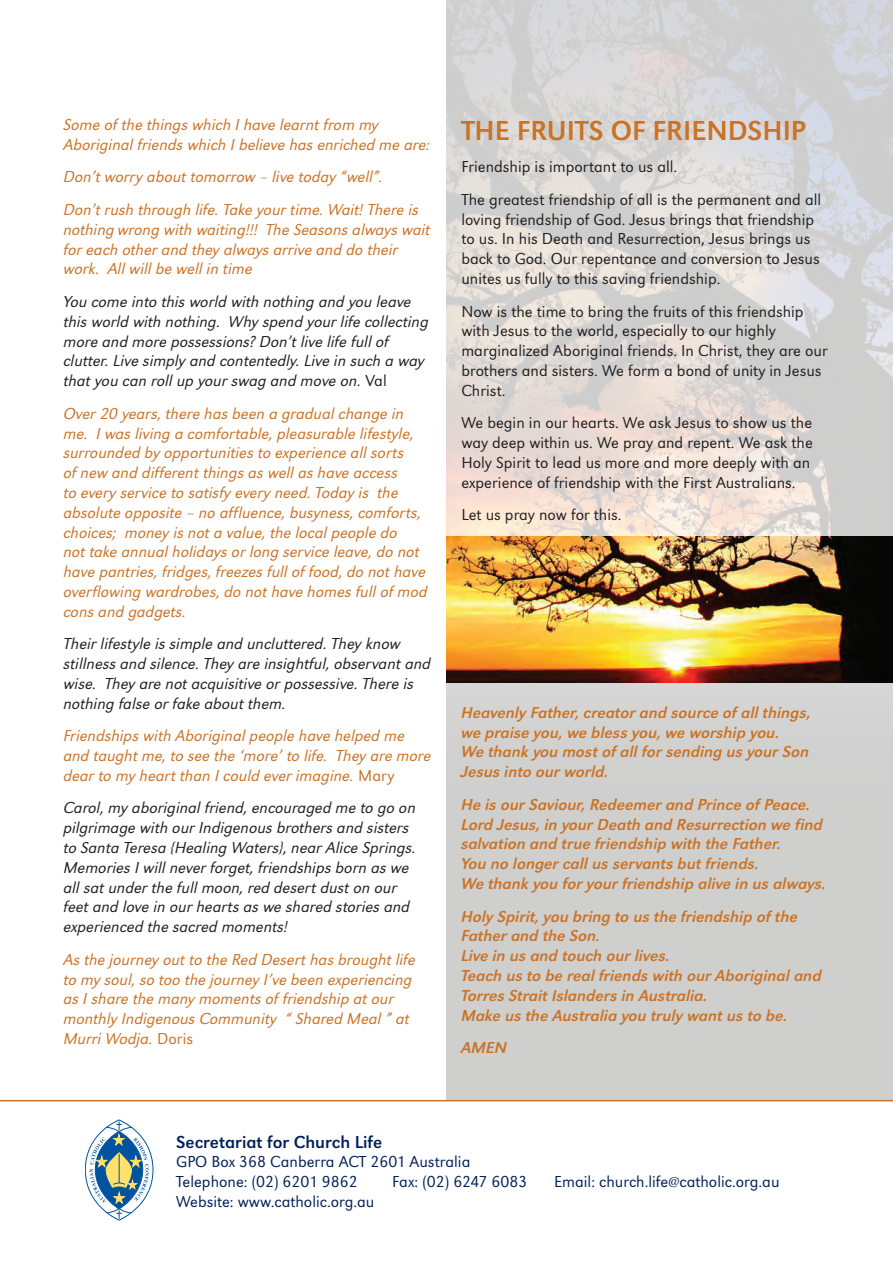
<style>
.page{position:relative;width:893px;height:1263px;background:#fff}
.page>*{position:absolute;margin:0;border:0;box-sizing:border-box;transform-origin:0 0}
.t1{font:28.5px "URW Grotesk T";color:#cb7224}
.t2{font:18px "URW Grotesk T";color:#002158}
.t3{font:16.5px/19.8px "URW Grotesk T Ligh Obli";color:#cb7224}
.t4{font:16.5px/19.8px "URW Grotesk T Ligh Obli";color:#231f20}
.t5{font:16.5px/19.8px "URW Grotesk T Ligh";color:#231f20}
.t6{font:16.5px/19.8px "URW Grotesk T Regu Obli";color:#cb7224}
.t7{font:16.5px/19.8px "URW Grotesk T Ligh";color:#002158}
.s1{font-family:"URW Grotesk T Ligh"}
</style>
<div class="page">
<img style="left:446px;top:0;width:447px;height:537px">
<div style="left:446px;top:588px;width:447px;height:513px;background:#cfcfce"></div>
<hr style="left:0;top:1100px;width:893px;height:1px;background:#cb7224">
<svg style="left:85px;top:1120px;width:68px;height:100px"></svg>
<div style="left:85px;top:1120px;width:68px;height:100px;border:1px solid #0153a0;border-radius:50%"></div>
<svg style="left:90px;top:1122px;width:59px;height:96px"></svg>
<img style="left:446px;top:537px;width:447px;height:145px">
<p class="t3" style="left:64px;top:115px;width:368px">Some of the things which I have learnt from my<br>Aboriginal friends which I believe has enriched me are:</p>
<p class="t3" style="left:64px;top:161px;width:357px;line-height:32.5px">Don’t worry about tomorrow – live today “well”.<br>Don’t rush through life. Take your time. Wait! There is</p>
<p class="t3" style="left:64px;top:219px;width:368px">nothing wrong with waiting!!! The Seasons always wait for each other and they always arrive and do their work. All will be well in time</p>
<p class="t4" style="left:64px;top:291px;width:367px">You come into this world with nothing and you leave this world with nothing. Why spend your life collecting more and more possessions? Don’t live life full of clutter. Live simply and contentedly. Live in such a way that you can roll up your swag and move on. <span class="s1">Val</span></p>
<p class="t3" style="left:64px;top:403px;width:366px">Over 20 years, there has been a gradual change in me. I was living a comfortable, pleasurable lifestyle, surrounded by opportunities to experience all sorts<br>of new and different things as well as have access<br>to every service to satisfy every need. Today is the absolute opposite – no affluence, busyness, comforts, choices; money is not a value, the local people do<br>not take annual holidays or long service leave, do not have pantries, fridges, freezes full of food, do not have overflowing wardrobes, do not have homes full of mod cons and gadgets.</p>
<p class="t4" style="left:64px;top:634px;width:369px">Their lifestyle is simple and uncluttered. They know stillness and silence. They are insightful, observant and wise. They are not acquisitive or possessive. There is nothing false or fake about them.</p>
<p class="t3" style="left:64px;top:726px;width:369px">Friendships with Aboriginal people have helped me and taught me, to see the ‘more’ to life. They are more dear to my heart than I could ever imagine. <span class="s1">Mary</span></p>
<p class="t4" style="left:64px;top:798px;width:354px">Carol, my aboriginal friend, encouraged me to go on pilgrimage with our Indigenous brothers and sisters to Santa Teresa {Healing Waters}, near Alice Springs.<br>Memories I will never forget, friendships born as we all sat under the full moon, red desert dust on our feet and love in our hearts as we shared stories and experienced the sacred moments!</p>
<p class="t3" style="left:64px;top:949px;width:354px">As the journey out to the Red Desert has brought life to my soul, so too the journey I’ve been experiencing as I share the many moments of friendship at our monthly Indigenous Community “ Shared Meal ” at Murri Wodja. <span class="s1">Doris</span></p>
<h1 class="t1" style="left:461px;top:114px;width:222px">THE FRUITS OF FRIENDS</h1>
<h1 class="t1" style="left:762px;top:114px;width:45px">HIP</h1>
<p class="t5" style="left:461px;top:150px;width:361px;line-height:32.5px">Friendship is important to us all.<br>The greatest friendship of all is the permanent and all</p>
<p class="t5" style="left:461px;top:209px;width:360px">loving friendship of God. Jesus brings that friendship to us. In his Death and Resurrection, Jesus brings us back to God. Our repentance and conversion to Jesus unites us fully to this saving friendship.</p>
<p class="t5" style="left:461px;top:301px;width:368px">Now is the time to bring the fruits of this friendship with Jesus to the world, especially to our highly marginalized Aboriginal friends. In Christ, they are our brothers and sisters. We form a bond of unity in Jesus Christ.</p>
<p class="t5" style="left:461px;top:413px;width:353px">We begin in our hearts. We ask Jesus to show us the way deep within us. We pray and repent. We ask the Holy Spirit to lead us more and more deeply with an experience of friendship with the First Australians.</p>
<p class="t5" style="left:461px;top:505px;width:162px">Let us pray now for this.</p>
<p class="t6" style="left:461px;top:702px;width:351px">Heavenly Father, creator and source of all things, we praise you, we bless you, we worship you.<br>We thank you most of all for sending us your Son Jesus into our world.</p>
<p class="t6" style="left:461px;top:794px;width:366px">He is our Saviour, Redeemer and Prince of Peace.<br>Lord Jesus, in your Death and Resurrection we find salvation and true friendship with the Father.<br>You no longer call us servants but friends.<br>We thank you for your friendship alive in us always.</p>
<p class="t6" style="left:461px;top:906px;width:362px">Holy Spirit, you bring to us the friendship of the Father and the Son.<br>Live in us and touch our lives.<br>Teach us to be real friends with our Aboriginal and Torres Strait Islanders in Australia.<br>Make us the Australia you truly want us to be.</p>
<p class="t6" style="left:461px;top:1037px;width:48px">AMEN</p>
<p class="t2" style="left:176px;top:1131px;width:208px">Secretariat for Church Life</p>
<p class="t7" style="left:176px;top:1152px;width:296px">GPO Box 368 Canberra ACT 2601 Australia<br>Telephone: (02) 6201 9862</p>
<p class="t7" style="left:392px;top:1172px;width:137px">Fax: (02) 6247 6083</p>
<p class="t7" style="left:554px;top:1172px;width:227px">Email: church.life@catholic.org.au</p>
<p class="t7" style="left:176px;top:1191px;width:200px">Website: www.catholic.org.au</p>
</div>
